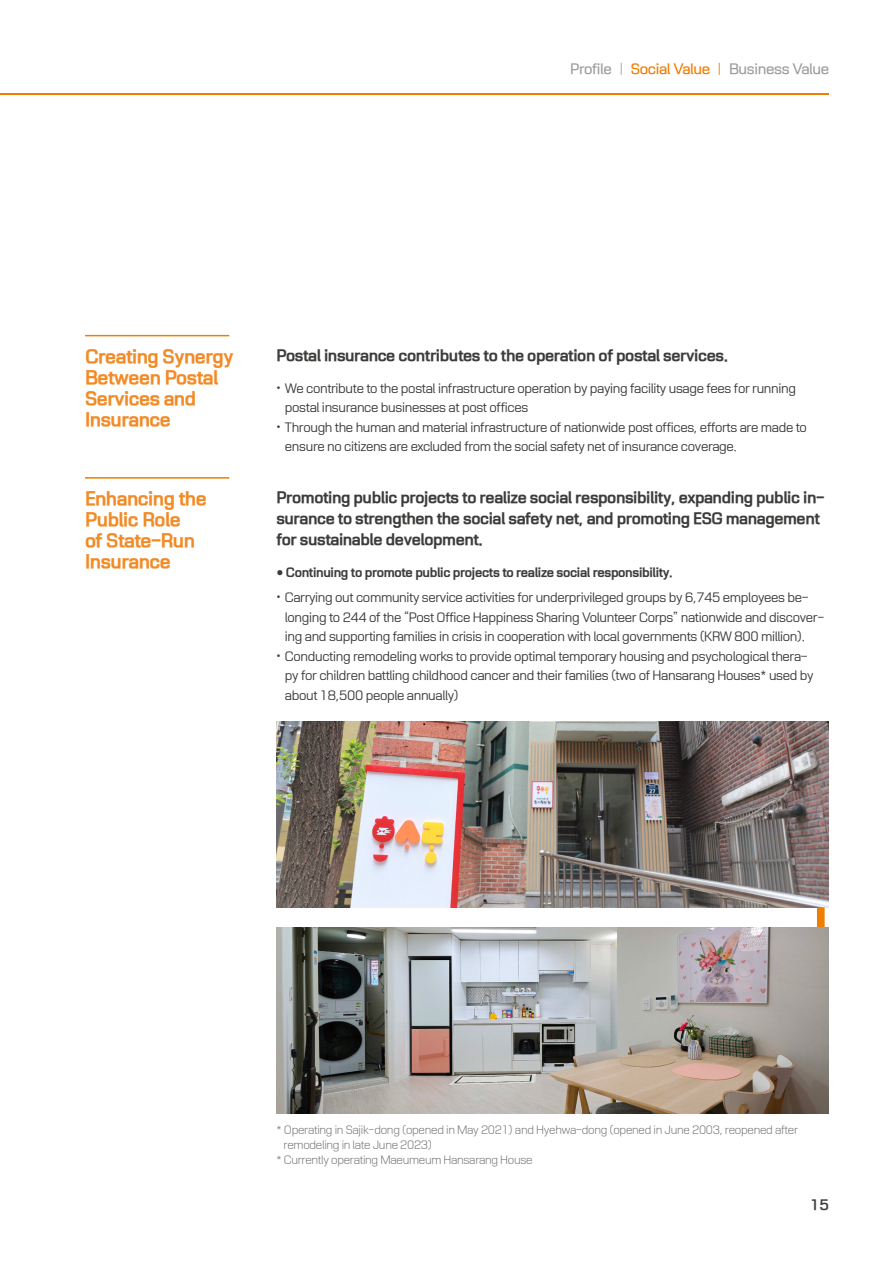
<style>
.page{position:relative;width:893px;height:1263px;background:#fff}
.page>*{position:absolute;margin:0;border:0;box-sizing:border-box;transform-origin:0 0}
.t1{font:18px/21px "Rix Rak Sans PB";letter-spacing:-.025em;color:#f28a25}
.t2{font:15px/21px "Rix Rak Sans PB";letter-spacing:-.025em;color:#3c3c3b}
.t3{font:13.5px "Rix Rak Sans PM";letter-spacing:-.025em;color:#9d9d9c}
.t4{font:13.5px "Rix Rak Sans PSB";color:#3c3c3b}
.t5{font:12px/19.5px "Rix Rak Sans PR";letter-spacing:-.025em;color:#3c3c3b}
.t6{font:12px "Rix Rak Sans PB";letter-spacing:-.025em;color:#3c3c3b}
.t7{font:10.5px "Rix Rak Sans PL";letter-spacing:-.025em;color:#706f6f}
.s1{font-family:"Rix Rak Sans PL"}
.s2{color:#ef7d00}
.s3{font-family:"Rix Rak Sans PL";color:#ef7d00}
.s4{font-family:"Helvetica"}
</style>
<div class="page">
<hr style="left:0;top:94px;width:829px;height:1px;background:#ef7d00">
<hr style="left:85px;top:335px;width:144px;height:1px;background:#ef7d00">
<hr style="left:85px;top:477px;width:144px;height:2px;background:#ef7d00">
<img style="left:277px;top:721px;width:552px;height:186px">
<img style="left:277px;top:927px;width:552px;height:186px">
<svg style="left:817px;top:907px;width:8px;height:20px"></svg>
<p class="t3" style="left:570px;top:60px;width:261px">Profile <span class="s1">ㅣ</span> <span class="s2">Social Value</span> <span class="s3">ㅣ</span> Business Value</p>
<p class="t1" style="left:85px;top:346px;width:150px">Creating Synergy<br>Between Postal<br>Services and<br>Insurance</p>
<p class="t2" style="left:276px;top:345px;width:453px">Postal insurance contributes to the operation of postal services.</p>
<p class="t5" style="left:285px;top:398px;width:245px">postal insurance businesses at post offices</p>
<p class="t5" style="left:285px;top:437px;width:453px">ensure no citizens are excluded from the social safety net of insurance coverage.</p>
<p class="t5" style="left:276px;top:379px;width:521px"><span class="s4">•</span> We contribute to the postal infrastructure operation by paying facility usage fees for running</p>
<p class="t5" style="left:276px;top:418px;width:532px"><span class="s4">•</span> Through the human and material infrastructure of nationwide post offices, efforts are made to</p>
<p class="t1" style="left:85px;top:489px;width:123px">Enhancing the<br>Public Role<br>of State-Run<br>Insurance</p>
<p class="t2" style="left:276px;top:487px;width:550px">Promoting public projects to realize social responsibility, expanding public in&shy;surance to strengthen the social safety net, and promoting ESG management for sustainable development.</p>
<p class="t5" style="left:276px;top:588px;width:534px"><span class="s4">•</span> Carrying out community service activities for underprivileged groups by 6,745 employees be-</p>
<p class="t6" style="left:276px;top:564px;width:398px"><span class="s4">●</span> Continuing to promote public projects to realize social responsibility.</p>
<p class="t5" style="left:285px;top:607px;width:541px">longing to 244 of the “Post Office Happiness Sharing Volunteer Corps” nationwide and discover&shy;ing and supporting families in crisis in cooperation with local governments (KRW 800 million).</p>
<p class="t5" style="left:285px;top:666px;width:530px">py for children battling childhood cancer and their families (two of Hansarang Houses* used by about 18,500 people annually)</p>
<p class="t5" style="left:276px;top:646px;width:533px"><span class="s4">•</span> Conducting remodeling works to provide optimal temporary housing and psychological thera-</p>
<p class="t7" style="left:276px;top:1123px;width:523px">* Operating in Sajik-dong (opened in May 2021) and Hyehwa-dong (opened in June 2003, reopened after</p>
<p class="t7" style="left:284px;top:1138px;width:150px">remodeling in late June 2023)</p>
<p class="t7" style="left:276px;top:1153px;width:258px">* Currently operating Maeumeum Hansarang House</p>
<p class="t4" style="left:810px;top:1196px;width:21px">15</p>
</div>
